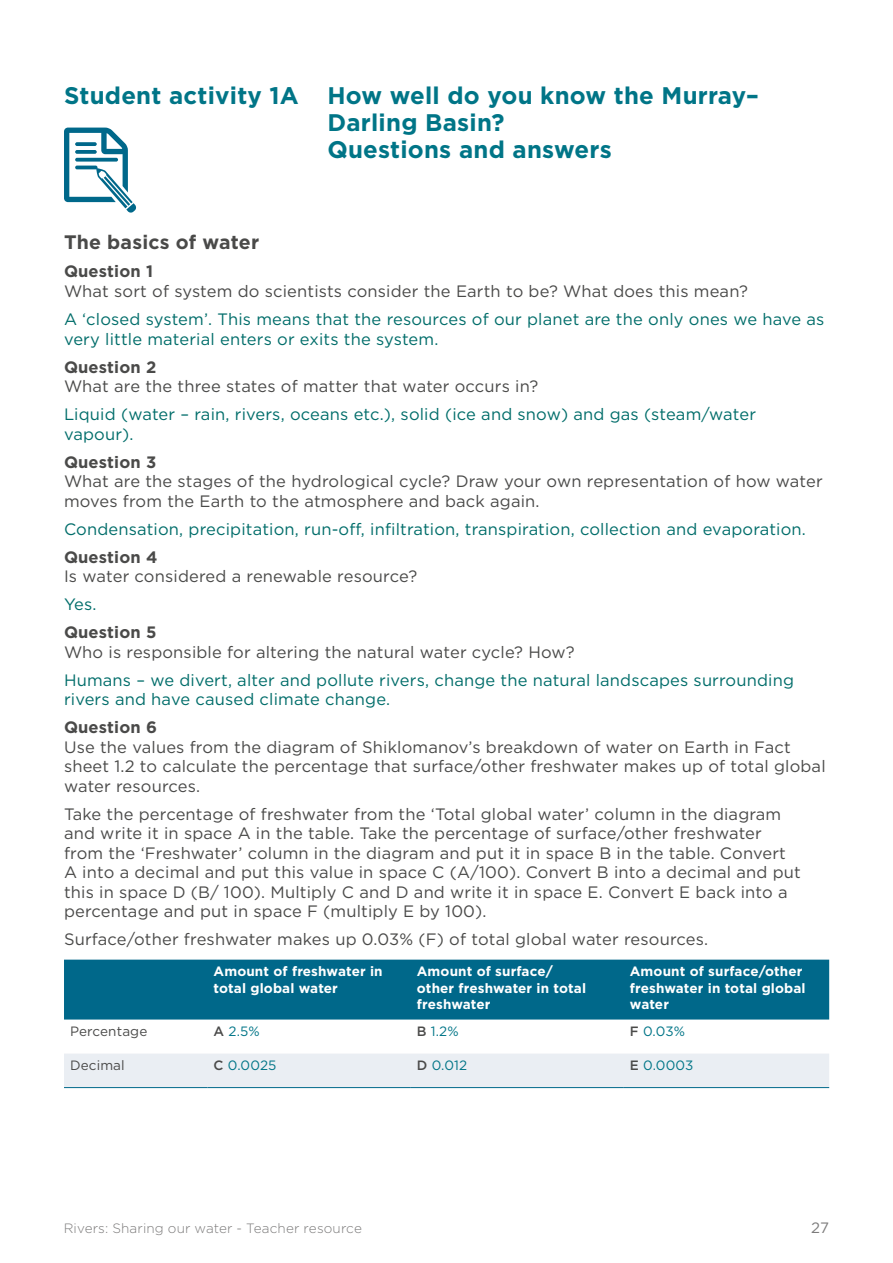
<style>
.page{position:relative;width:893px;height:1263px;background:#fff}
.page>*{position:absolute;margin:0;border:0;box-sizing:border-box;transform-origin:0 0}
._05_Heading_2{font:700 24px/27px "Gotham";letter-spacing:.01em;color:#007587}
._06_Heading_3{font:700 19.5px "Gotham";letter-spacing:.01em;color:#4a4a49}
._09_Body_copy{font:16.5px/19.5px "Gotham";letter-spacing:.01em;color:#4a4a49}
._09_1_Body_answers{font:16.5px/19.5px "Gotham";letter-spacing:.01em;color:#006d6a}
.t1{font:15px "Gotham";color:#7c7b7b}
._01_Table_header_row{font:700 13.5px/16.5px "Gotham";letter-spacing:.01em;color:#fff}
.t2{font:300 13.5px "Gotham";letter-spacing:.01em;color:#7c7b7b}
._04_Table_body_copy{font:13.5px "Gotham";letter-spacing:.01em;color:#007587}
._04_Table_body_copy-2{font:13.5px "Gotham";letter-spacing:.01em;color:#4a4a49}
.s1{font-weight:700}
.s2{font-weight:500;color:#4a4a49}
</style>
<div class="page">
<div style="left:64px;top:960px;width:765px;height:59px;background:#00688a"></div>
<div style="left:64px;top:1054px;width:765px;height:33px;background:#eaeef3"></div>
<hr style="left:64px;top:1087px;width:144px;height:1px;background:#00688a">
<hr style="left:208px;top:1087px;width:203px;height:1px;background:#00688a">
<hr style="left:411px;top:1087px;width:213px;height:1px;background:#00688a">
<hr style="left:624px;top:1087px;width:205px;height:1px;background:#00688a">
<svg style="left:64px;top:128px;width:72px;height:85px"></svg>
<p class="_05_Heading_2" style="left:327px;top:82px;width:433px;text-indent:-263px">Student activity 1A How well do you know the Murray–<br>Darling Basin?<br>Questions and answers</p>
<p class="_06_Heading_3" style="left:64px;top:230px;width:197px">The basics of water</p>
<p class="_09_Body_copy" style="left:64px;top:262px;width:685px"><span class="s1">Question 1<br></span>What sort of system do scientists consider the Earth to be? What does this mean?</p>
<p class="_09_1_Body_answers" style="left:64px;top:309px;width:762px">A ‘closed system’. This means that the resources of our planet are the only ones we have as very little material enters or exits the system.</p>
<p class="_09_Body_copy" style="left:64px;top:357px;width:476px"><span class="s1">Question 2<br></span>What are the three states of matter that water occurs in?</p>
<p class="_09_1_Body_answers" style="left:64px;top:404px;width:694px">Liquid (water – rain, rivers, oceans etc.), solid (ice and snow) and gas (steam/water vapour).</p>
<p class="_09_Body_copy" style="left:64px;top:452px;width:760px"><span class="s1">Question 3<br></span>What are the stages of the hydrological cycle? Draw your own representation of how water moves from the Earth to the atmosphere and back again.</p>
<p class="_09_1_Body_answers" style="left:64px;top:519px;width:743px">Condensation, precipitation, run-off, infiltration, transpiration, collection and evaporation.</p>
<p class="_09_Body_copy" style="left:64px;top:547px;width:355px"><span class="s1">Question 4<br></span>Is water considered a renewable resource?</p>
<p class="_09_1_Body_answers" style="left:64px;top:594px;width:34px">Yes.</p>
<p class="_09_Body_copy" style="left:64px;top:622px;width:512px"><span class="s1">Question 5<br></span>Who is responsible for altering the natural water cycle? How?</p>
<p class="_09_1_Body_answers" style="left:64px;top:670px;width:731px">Humans – we divert, alter and pollute rivers, change the natural landscapes surrounding rivers and have caused climate change.</p>
<p class="_09_Body_copy" style="left:64px;top:717px;width:763px"><span class="s1">Question 6<br></span>Use the values from the diagram of Shiklomanov’s breakdown of water on Earth in Fact sheet 1.2 to calculate the percentage that surface/other freshwater makes up of total global water resources.</p>
<p class="_09_Body_copy" style="left:64px;top:804px;width:738px">Take the percentage of freshwater from the ‘Total global water’ column in the diagram and write it in space A in the table. Take the percentage of surface/other freshwater from the ‘Freshwater’ column in the diagram and put it in space B in the table. Convert A into a decimal and put this value in space C (A/100). Convert B into a decimal and put this in space D (B/ 100). Multiply C and D and write it in space E. Convert E back into a percentage and put in space F (multiply E by 100).</p>
<p class="_09_Body_copy" style="left:64px;top:929px;width:646px">Surface/other freshwater makes up 0.03% (F) of total global water resources.</p>
<p class="_01_Table_header_row" style="left:214px;top:963px;width:171px">Amount of freshwater in total global water</p>
<p class="_01_Table_header_row" style="left:417px;top:963px;width:171px">Amount of surface/ other freshwater in total freshwater</p>
<p class="_01_Table_header_row" style="left:630px;top:963px;width:177px">Amount of surface/other freshwater in total global water</p>
<p class="_04_Table_body_copy-2" style="left:70px;top:1023px;width:79px">Percentage</p>
<p class="_04_Table_body_copy" style="left:214px;top:1023px;width:48px"><span class="s2">A</span> 2.5%</p>
<p class="_04_Table_body_copy" style="left:417px;top:1023px;width:43px"><span class="s2">B</span> 1.2%</p>
<p class="_04_Table_body_copy" style="left:630px;top:1023px;width:57px"><span class="s2">F</span> 0.03%</p>
<p class="_04_Table_body_copy-2" style="left:70px;top:1057px;width:56px">Decimal</p>
<p class="_04_Table_body_copy" style="left:214px;top:1057px;width:64px"><span class="s2">C</span> 0.0025</p>
<p class="_04_Table_body_copy" style="left:417px;top:1057px;width:52px"><span class="s2">D</span> 0.012</p>
<p class="_04_Table_body_copy" style="left:630px;top:1057px;width:65px"><span class="s2">E</span> 0.0003</p>
<p class="t2" style="left:64px;top:1220px;width:300px">Rivers: Sharing our water - Teacher resource</p>
<p class="t1" style="left:811px;top:1218px;width:19px">27</p>
</div>
